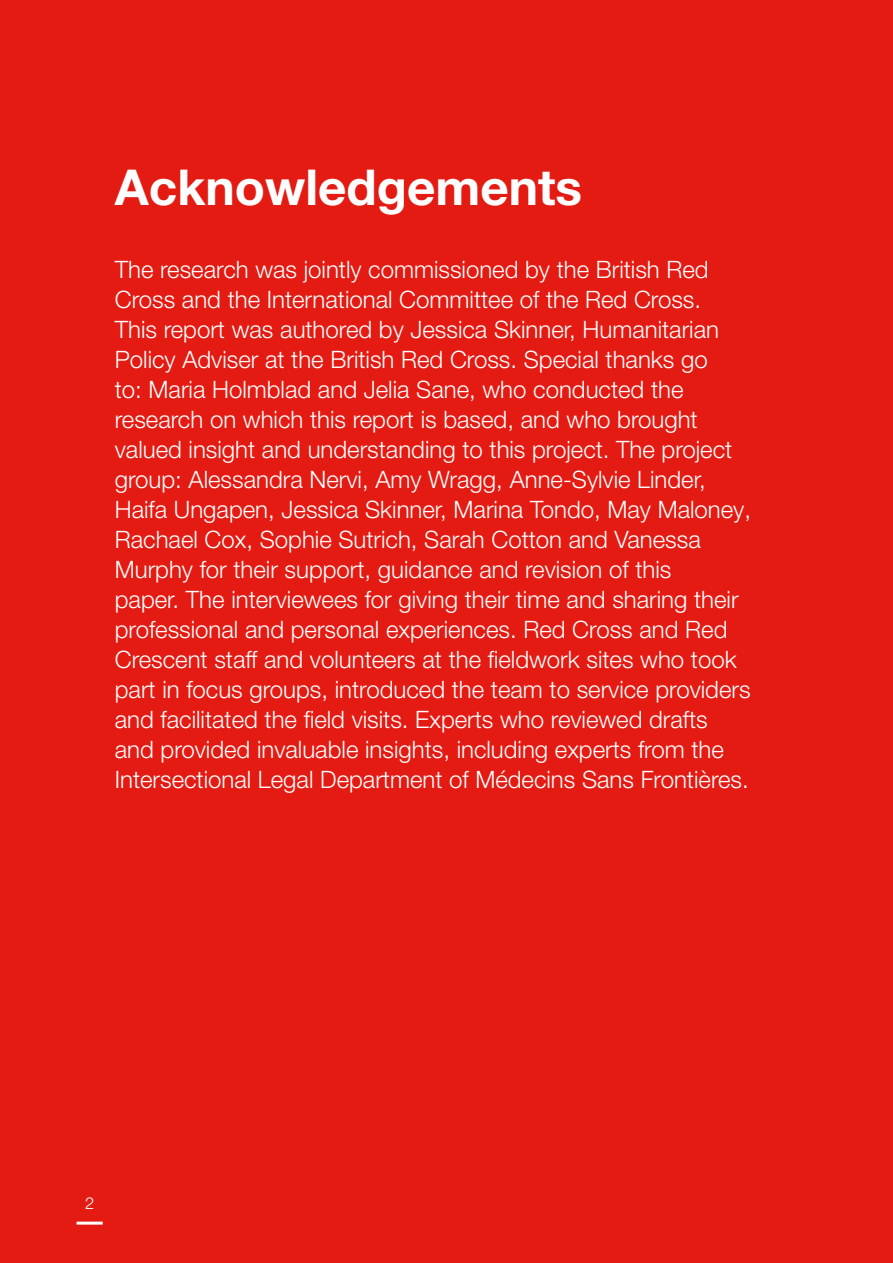
<style>
.page{position:relative;width:893px;height:1263px;background:#e41b13}
.page>*{position:absolute;margin:0;border:0;box-sizing:border-box;transform-origin:0 0}
.t1{font:700 49.5px "Helvetica Neue LT Pro";color:#fff}
.t2{font:300 24px/30px "Helvetica Neue LT Pro";color:#fff}
.t3{font:300 16.5px "Helvetica Neue LT Pro";color:#fff}
</style>
<div class="page">
<hr style="left:77px;top:1221px;width:26px;height:3px;background:#fff">
<h1 class="t1" style="left:115px;top:157px;width:469px">Acknowledgements</h1>
<p class="t2" style="left:115px;top:254px;width:638px">The research was jointly commissioned by the British Red Cross and the International Committee of the Red Cross.<br>This report was authored by Jessica Skinner, Humanitarian Policy Adviser at the British Red Cross. Special thanks go<br>to: Maria Holmblad and Jelia Sane, who conducted the research on which this report is based, and who brought valued insight and understanding to this project. The project group: Alessandra Nervi, Amy Wragg, Anne-Sylvie Linder, Haifa Ungapen, Jessica Skinner, Marina Tondo, May Maloney, Rachael Cox, Sophie Sutrich, Sarah Cotton and Vanessa Murphy for their support, guidance and revision of this<br>paper. The interviewees for giving their time and sharing their professional and personal experiences. Red Cross and Red Crescent staff and volunteers at the fieldwork sites who took part in focus groups, introduced the team to service providers and facilitated the field visits. Experts who reviewed drafts and provided invaluable insights, including experts from the Intersectional Legal Department of Médecins Sans Frontières.</p>
<p class="t3" style="left:85px;top:1193px;width:11px">2</p>
</div>
